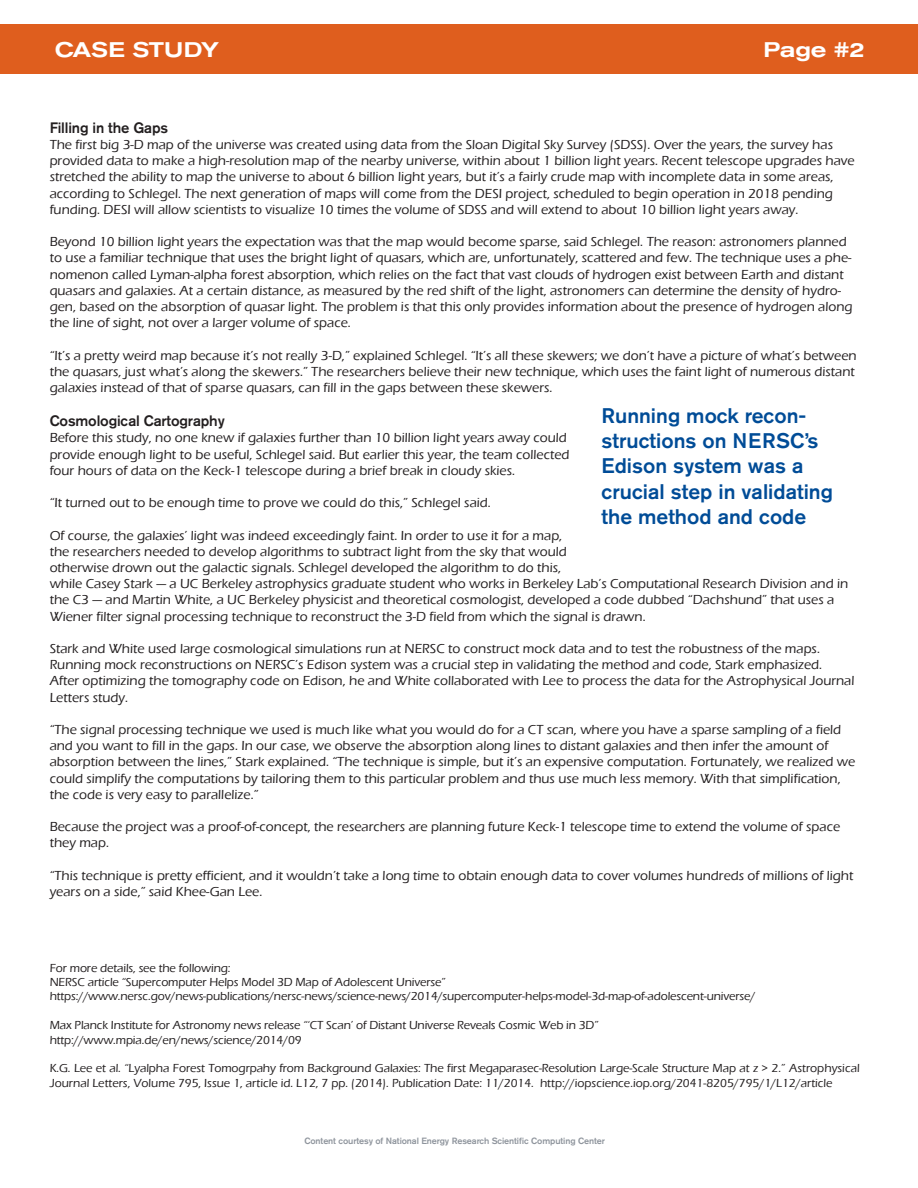
<style>
.page{position:relative;width:918px;height:1188px;background:#fff}
.page>*{position:absolute;margin:0;border:0;box-sizing:border-box;transform-origin:0 0}
.Address{font:500 21px/25.2px "Akzidenz Grotesk BE";color:#004c97}
.Document_Type_Headin{font:500 expanded 21px "Akzidenz Grotesk BE";letter-spacing:-.01em;color:#fff}
.Address-2{font:500 15px "Akzidenz Grotesk BE";letter-spacing:-.01em;color:#231f20}
.Address-3{font:500 13.5px/16.2px "Eras ITC";color:#231f20}
.Body_Text{font:500 12px/14.4px "Eras ITC";letter-spacing:-.01em;color:#231f20}
.copyright_and_Image{font:500 9px "Akzidenz Grotesk BE";letter-spacing:-.01em;color:#8f959d}
</style>
<div class="page">
<div style="left:0;top:25px;width:918px;height:49px;background:#df5e1e"></div>
<p class="Document_Type_Headin" style="left:55px;top:37px;width:166px">CASE STUDY</p>
<p class="Document_Type_Headin" style="left:763px;top:37px;width:103px">Page #2</p>
<p class="Address-2" style="left:50px;top:118px;width:120px">Filling in the Gaps</p>
<p class="Address-3" style="left:50px;top:137px;width:807px">The first big 3-D map of the universe was created using data from the Sloan Digital Sky Survey (SDSS). Over the years, the survey has provided data to make a high-resolution map of the nearby universe, within about 1 billion light years. Recent telescope upgrades have stretched the ability to map the universe to about 6 billion light years, but it’s a fairly crude map with incomplete data in some areas, according to Schlegel. The next generation of maps will come from the DESI project, scheduled to begin operation in 2018 pending funding. DESI will allow scientists to visualize 10 times the volume of SDSS and will extend to about 10 billion light years away.</p>
<p class="Address-3" style="left:50px;top:234px;width:804px">Beyond 10 billion light years the expectation was that the map would become sparse, said Schlegel. The reason: astronomers planned to use a familiar technique that uses the bright light of quasars, which are, unfortunately, scattered and few. The technique uses a phe&shy;nomenon called Lyman-alpha forest absorption, which relies on the fact that vast clouds of hydrogen exist between Earth and distant quasars and galaxies. At a certain distance, as measured by the red shift of the light, astronomers can determine the density of hydro&shy;gen, based on the absorption of quasar light. The problem is that this only provides information about the presence of hydrogen along the line of sight, not over a larger volume of space.</p>
<p class="Address-3" style="left:50px;top:347px;width:808px">“It’s a pretty weird map because it’s not really 3-D,” explained Schlegel. “It’s all these skewers; we don’t have a picture of what’s between the quasars, just what’s along the skewers.” The researchers believe their new technique, which uses the faint light of numerous distant galaxies instead of that of sparse quasars, can fill in the gaps between these skewers.</p>
<p class="Address-2" style="left:50px;top:412px;width:177px">Cosmological Cartography</p>
<p class="Address-3" style="left:50px;top:430px;width:521px">Before this study, no one knew if galaxies further than 10 billion light years away could provide enough light to be useful, Schlegel said. But earlier this year, the team collected four hours of data on the Keck-1 telescope during a brief break in cloudy skies.</p>
<p class="Address-3" style="left:50px;top:495px;width:443px">“It turned out to be enough time to prove we could do this,” Schlegel said.</p>
<p class="Address-3" style="left:50px;top:527px;width:800px">Of course, the galaxies’ light was indeed exceedingly faint. In order to use it for a map,<br>the researchers needed to develop algorithms to subtract light from the sky that would<br>otherwise drown out the galactic signals. Schlegel developed the algorithm to do this,<br>while Casey Stark — a UC Berkeley astrophysics graduate student who works in Berkeley Lab’s Computational Research Division and in the C3 — and Martin White, a UC Berkeley physicist and theoretical cosmologist, developed a code dubbed “Dachshund” that uses a Wiener filter signal processing technique to reconstruct the 3-D field from which the signal is drawn.</p>
<p class="Address-3" style="left:50px;top:641px;width:806px">Stark and White used large cosmological simulations run at NERSC to construct mock data and to test the robustness of the maps.<br>Running mock reconstructions on NERSC’s Edison system was a crucial step in validating the method and code, Stark emphasized.<br>After optimizing the tomography code on Edison, he and White collaborated with Lee to process the data for the Astrophysical Journal Letters study.</p>
<p class="Address-3" style="left:50px;top:722px;width:807px">“The signal processing technique we used is much like what you would do for a CT scan, where you have a sparse sampling of a field and you want to fill in the gaps. In our case, we observe the absorption along lines to distant galaxies and then infer the amount of absorption between the lines,” Stark explained. “The technique is simple, but it’s an expensive computation. Fortunately, we realized we could simplify the computations by tailoring them to this particular problem and thus use much less memory. With that simplification, the code is very easy to parallelize.”</p>
<p class="Address-3" style="left:50px;top:819px;width:792px">Because the project was a proof-of-concept, the researchers are planning future Keck-1 telescope time to extend the volume of space they map.</p>
<p class="Address-3" style="left:50px;top:867px;width:805px">“This technique is pretty efficient, and it wouldn’t take a long time to obtain enough data to cover volumes hundreds of millions of light years on a side,” said Khee-Gan Lee.</p>
<p class="Address" style="left:602px;top:403px;width:233px">Running mock recon&shy;structions on NERSC’s<br>Edison system was a crucial step in validating the method and code</p>
<p class="Body_Text" style="left:50px;top:961px;width:182px">For more details, see the following:</p>
<p class="Body_Text" style="left:50px;top:975px;width:398px">NERSC article “Supercomputer Helps Model 3D Map of Adolescent Universe”</p>
<p class="Body_Text" style="left:50px;top:989px;width:707px">https://www.nersc.gov/news-publications/nersc-news/science-news/2014/supercomputer-helps-model-3d-map-of-adolescent-universe/</p>
<p class="Body_Text" style="left:50px;top:1018px;width:551px">Max Planck Institute for Astronomy news release “‘CT Scan’ of Distant Universe Reveals Cosmic Web in 3D”</p>
<p class="Body_Text" style="left:50px;top:1033px;width:253px">http://www.mpia.de/en/news/science/2014/09</p>
<p class="Body_Text" style="left:50px;top:1061px;width:812px">K.G. Lee et al. “Lyalpha Forest Tomogrpahy from Background Galaxies: The first Megaparasec-Resolution Large-Scale Structure Map at z &gt; 2.” Astrophysical<br>Journal Letters, Volume 795, Issue 1, article id. L12, 7 pp. (2014). Publication Date: 11/2014. http://iopscience.iop.org/2041-8205/795/1/L12/article</p>
<p class="copyright_and_Image" style="left:304px;top:1136px;width:302px">Content courtesy of National Energy Research Scientific Computing Center</p>
</div>
